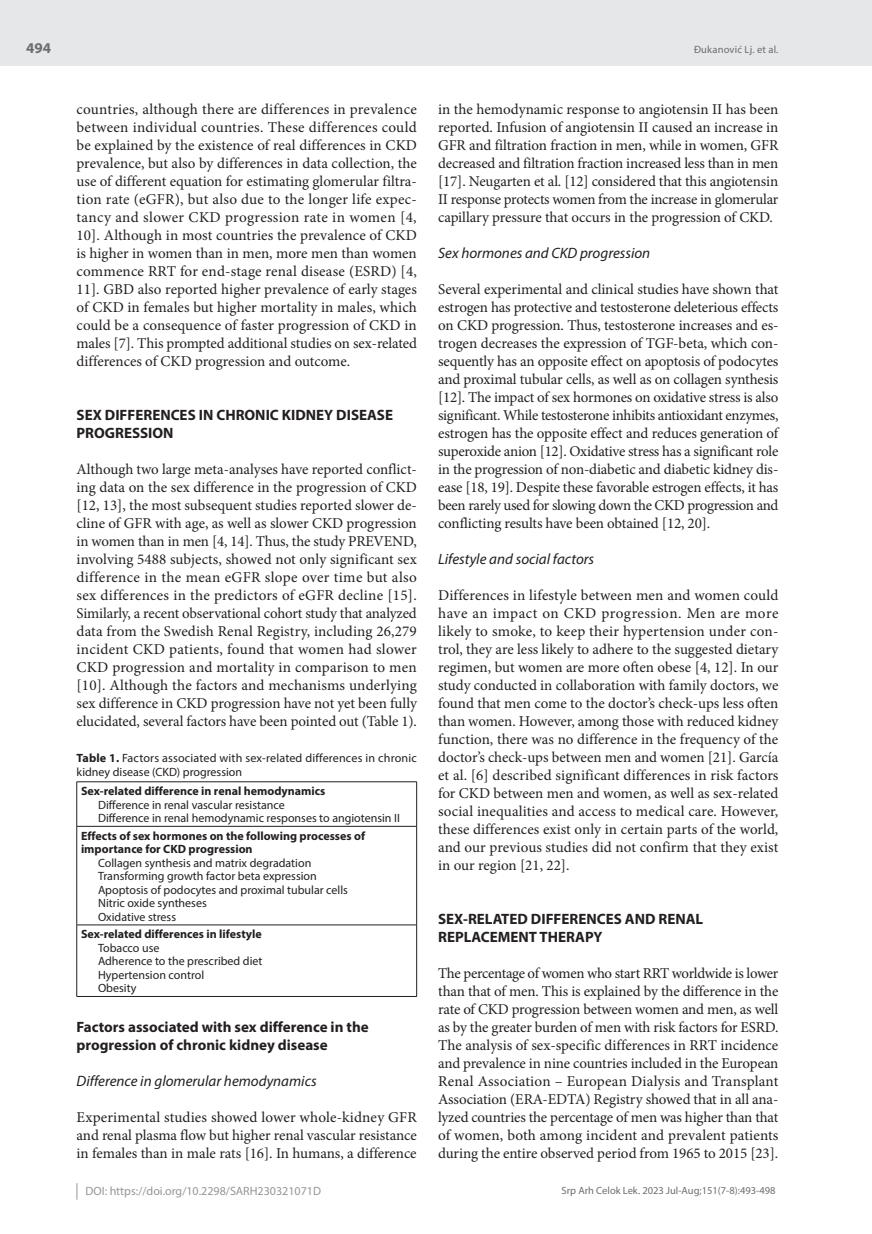
<style>
.page{position:relative;width:872px;height:1234px;background:#fff}
.page>*{position:absolute;margin:0;border:0;box-sizing:border-box;transform-origin:0 0}
.t1{font:15px/18px "Minion Pro";letter-spacing:-.005em;color:#231f20;text-align:justify}
.t2{font:700 15px/18px "Myriad Pro";color:#231f20}
.t3{font:italic 15px "Myriad Pro";color:#231f20}
.t4{font:700 15px "Myriad Pro";color:#6c6d70}
.t5{font:12px/13.5px "Myriad Pro";color:#231f20}
.t6{font:700 12px/13.5px "Myriad Pro";color:#231f20}
.t7{font:12px "Myriad Pro";color:#939598}
.t8{font:10.5px "Myriad Pro";color:#6c6d70}
.s1{font-weight:700}
</style>
<div class="page">
<div style="left:0;top:0;width:872px;height:66px;background:#e6e7e9"></div>
<svg style="left:77px;top:1183px;width:1px;height:16px"></svg>
<hr style="left:77px;top:781px;width:340px;height:1px;background:#231f20">
<hr style="left:76px;top:781px;width:1px;height:45px;background:#231f20">
<hr style="left:416px;top:781px;width:1px;height:45px;background:#231f20">
<hr style="left:77px;top:825px;width:340px;height:1px;background:#231f20">
<hr style="left:76px;top:826px;width:1px;height:98px;background:#231f20">
<hr style="left:416px;top:826px;width:1px;height:98px;background:#231f20">
<hr style="left:77px;top:924px;width:340px;height:1px;background:#231f20">
<hr style="left:76px;top:924px;width:1px;height:72px;background:#231f20">
<hr style="left:416px;top:924px;width:1px;height:72px;background:#231f20">
<hr style="left:77px;top:995px;width:340px;height:1px;background:#231f20">
<p class="t4" style="left:26px;top:38px;width:26px">494</p>
<p class="t1" style="left:77px;top:100px;width:342px">countries, although there are differences in prevalence between individual countries. These differences could be explained by the existence of real differences in CKD prevalence, but also by differences in data collection, the use of different equation for estimating glomerular filtra&shy;tion rate (eGFR), but also due to the longer life expec&shy;tancy and slower CKD progression rate in women [4, 10]. Although in most countries the prevalence of CKD is higher in women than in men, more men than women commence RRT for end-stage renal disease (ESRD) [4, 11]. GBD also reported higher prevalence of early stages of CKD in females but higher mortality in males, which could be a consequence of faster progression of CKD in males [7]. This prompted additional studies on sex-related differences of CKD progression and outcome.</p>
<p class="t2" style="left:77px;top:405px;width:318px">SEX DIFFERENCES IN CHRONIC KIDNEY DISEASE<br>PROGRESSION</p>
<p class="t1" style="left:77px;top:460px;width:342px">Although two large meta-analyses have reported conflict&shy;ing data on the sex difference in the progression of CKD [12, 13], the most subsequent studies reported slower de&shy;cline of GFR with age, as well as slower CKD progression in women than in men [4, 14]. Thus, the study PREVEND, involving 5488 subjects, showed not only significant sex difference in the mean eGFR slope over time but also sex differences in the predictors of eGFR decline [15].<br>Similarly, a recent observational cohort study that analyzed data from the Swedish Renal Registry, including 26,279 incident CKD patients, found that women had slower CKD progression and mortality in comparison to men [10]. Although the factors and mechanisms underlying sex difference in CKD progression have not yet been fully elucidated, several factors have been pointed out (Table 1).</p>
<p class="t5" style="left:77px;top:751px;width:342px"><span class="s1">Table 1.</span> Factors associated with sex-related differences in chronic kidney disease (CKD) progression</p>
<p class="t6" style="left:81px;top:783px;width:246px">Sex-related difference in renal hemodynamics</p>
<p class="t5" style="left:98px;top:797px;width:303px">Difference in renal vascular resistance<br>Difference in renal hemodynamic responses to angiotensin II</p>
<p class="t6" style="left:81px;top:828px;width:286px">Effects of sex hormones on the following processes of importance for CKD progression</p>
<p class="t5" style="left:98px;top:855px;width:251px">Collagen synthesis and matrix degradation Transforming growth factor beta expression Apoptosis of podocytes and proximal tubular cells Nitric oxide syntheses<br>Oxidative stress</p>
<p class="t6" style="left:81px;top:926px;width:182px">Sex-related differences in lifestyle</p>
<p class="t5" style="left:98px;top:940px;width:166px">Tobacco use<br>Adherence to the prescribed diet<br>Hypertension control<br>Obesity</p>
<p class="t2" style="left:77px;top:1017px;width:294px">Factors associated with sex difference in the progression of chronic kidney disease</p>
<p class="t3" style="left:77px;top:1071px;width:242px">Difference in glomerular hemodynamics</p>
<p class="t1" style="left:77px;top:1108px;width:342px">Experimental studies showed lower whole-kidney GFR and renal plasma flow but higher renal vascular resistance in females than in male rats [16]. In humans, a difference</p>
<p class="t8" style="left:694px;top:43px;width:86px">Đukanović Lj. et al.</p>
<p class="t1" style="left:438px;top:100px;width:342px">in the hemodynamic response to angiotensin II has been reported. Infusion of angiotensin II caused an increase in GFR and filtration fraction in men, while in women, GFR decreased and filtration fraction increased less than in men [17]. Neugarten et al. [12] considered that this angiotensin II response protects women from the increase in glomerular capillary pressure that occurs in the progression of CKD.</p>
<p class="t3" style="left:438px;top:243px;width:214px">Sex hormones and CKD progression</p>
<p class="t1" style="left:438px;top:280px;width:342px">Several experimental and clinical studies have shown that estrogen has protective and testosterone deleterious effects on CKD progression. Thus, testosterone increases and es&shy;trogen decreases the expression of TGF-beta, which con&shy;sequently has an opposite effect on apoptosis of podocytes and proximal tubular cells, as well as on collagen synthesis [12]. The impact of sex hormones on oxidative stress is also significant. While testosterone inhibits antioxidant enzymes, estrogen has the opposite effect and reduces generation of superoxide anion [12]. Oxidative stress has a significant role in the progression of non-diabetic and diabetic kidney dis&shy;ease [18, 19]. Despite these favorable estrogen effects, it has been rarely used for slowing down the CKD progression and conflicting results have been obtained [12, 20].</p>
<p class="t3" style="left:438px;top:549px;width:158px">Lifestyle and social factors</p>
<p class="t1" style="left:438px;top:586px;width:342px">Differences in lifestyle between men and women could have an impact on CKD progression. Men are more likely to smoke, to keep their hypertension under con&shy;trol, they are less likely to adhere to the suggested dietary regimen, but women are more often obese [4, 12]. In our study conducted in collaboration with family doctors, we found that men come to the doctor’s check-ups less often than women. However, among those with reduced kidney function, there was no difference in the frequency of the doctor’s check-ups between men and women [21]. García et al. [6] described significant differences in risk factors for CKD between men and women, as well as sex-related social inequalities and access to medical care. However, these differences exist only in certain parts of the world, and our previous studies did not confirm that they exist in our region [21, 22].</p>
<p class="t2" style="left:438px;top:909px;width:267px">SEX-RELATED DIFFERENCES AND RENAL<br>REPLACEMENT THERAPY</p>
<p class="t1" style="left:438px;top:964px;width:342px">The percentage of women who start RRT worldwide is lower than that of men. This is explained by the difference in the rate of CKD progression between women and men, as well as by the greater burden of men with risk factors for ESRD.<br>The analysis of sex-specific differences in RRT incidence and prevalence in nine countries included in the European Renal Association – European Dialysis and Transplant Association (ERA-EDTA) Registry showed that in all ana&shy;lyzed countries the percentage of men was higher than that of women, both among incident and prevalent patients during the entire observed period from 1965 to 2015 [23].</p>
<p class="t7" style="left:86px;top:1183px;width:237px">DOI: https://doi.org/10.2298/SARH230321071D</p>
<p class="t8" style="left:561px;top:1184px;width:216px">Srp Arh Celok Lek. 2023 Jul-Aug;151(7-8):493-498</p>
</div>
